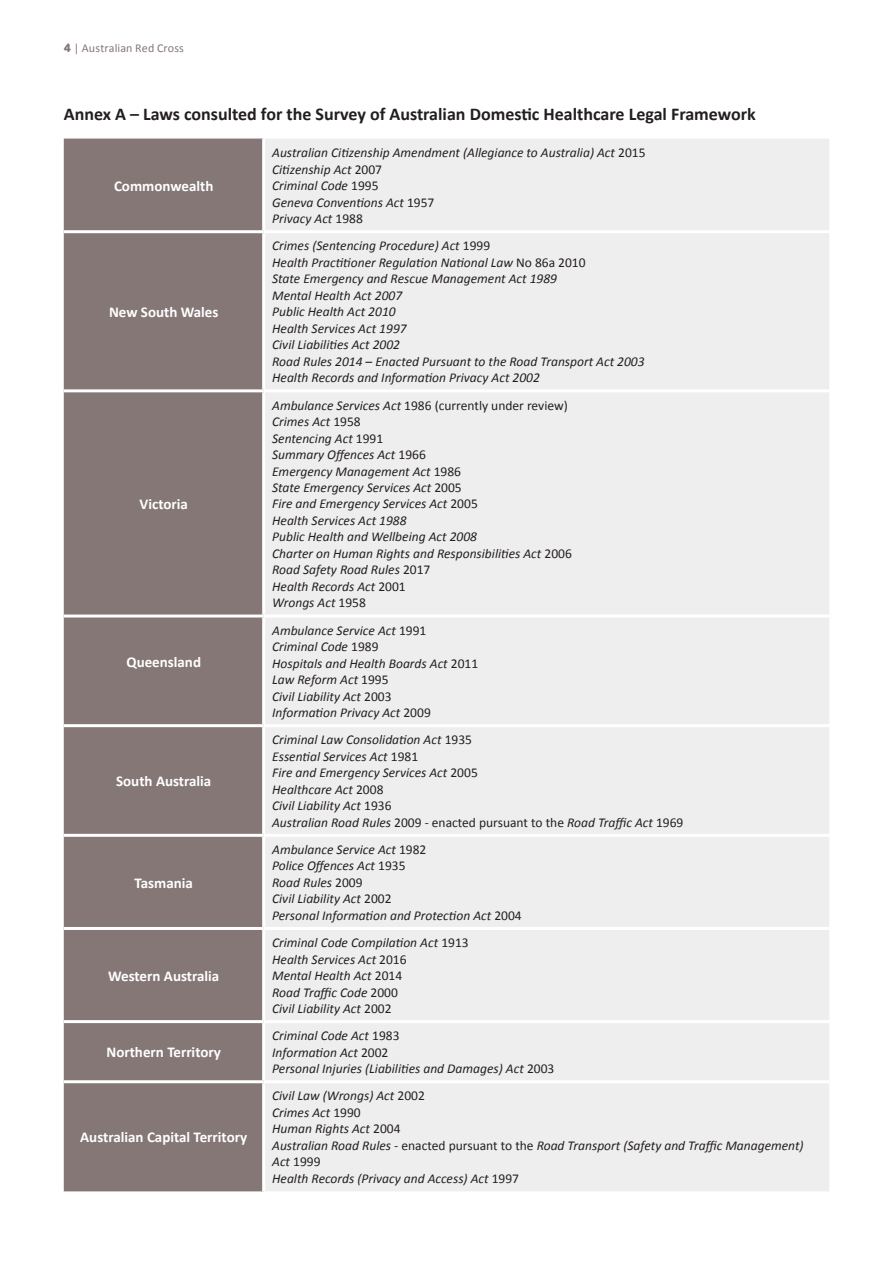
<style>
.page{position:relative;width:893px;height:1263px;background:#fff}
.page>*{position:absolute;margin:0;border:0;box-sizing:border-box;transform-origin:0 0}
.t1{font:700 18px "Calibri";color:#231f20}
.t2{font:700 15px "Calibri";color:#fff}
.t3{font:italic 13.5px/16.5px "Calibri";color:#231f20}
.t4{font:12px "Calibri";letter-spacing:.01em;color:#847776}
.s1{font-family:"AG Book Rounded";font-weight:700}
.s2{font-style:normal}
</style>
<div class="page">
<div style="left:64px;top:139px;width:198px;height:1052px;background:#847776"></div>
<div style="left:265px;top:139px;width:564px;height:1052px;background:#efeeee"></div>
<hr style="left:64px;top:230px;width:200px;height:3px;background:#fff">
<hr style="left:264px;top:230px;width:565px;height:3px;background:#fff">
<hr style="left:64px;top:389px;width:200px;height:3px;background:#fff">
<hr style="left:264px;top:389px;width:565px;height:3px;background:#fff">
<hr style="left:64px;top:614px;width:200px;height:3px;background:#fff">
<hr style="left:264px;top:614px;width:565px;height:3px;background:#fff">
<hr style="left:64px;top:724px;width:200px;height:3px;background:#fff">
<hr style="left:264px;top:724px;width:565px;height:3px;background:#fff">
<hr style="left:64px;top:834px;width:200px;height:3px;background:#fff">
<hr style="left:264px;top:834px;width:565px;height:3px;background:#fff">
<hr style="left:64px;top:927px;width:200px;height:3px;background:#fff">
<hr style="left:264px;top:927px;width:565px;height:3px;background:#fff">
<hr style="left:64px;top:1020px;width:200px;height:3px;background:#fff">
<hr style="left:264px;top:1020px;width:565px;height:3px;background:#fff">
<hr style="left:64px;top:1080px;width:200px;height:3px;background:#fff">
<hr style="left:264px;top:1080px;width:565px;height:3px;background:#fff">
<p class="t4" style="left:64px;top:40px;width:122px"><span class="s1">4</span> | Australian Red Cross</p>
<h1 class="t1" style="left:64px;top:102px;width:693px">Annex A – Laws consulted for the Survey of Australian Domestic Healthcare Legal Framework</h1>
<p class="t2" style="left:114px;top:176px;width:101px">Commonwealth</p>
<p class="t2" style="left:109px;top:302px;width:111px">New South Wales</p>
<p class="t2" style="left:140px;top:494px;width:50px">Victoria</p>
<p class="t2" style="left:126px;top:653px;width:76px">Queensland</p>
<p class="t2" style="left:116px;top:771px;width:97px">South Australia</p>
<p class="t2" style="left:135px;top:873px;width:60px">Tasmania</p>
<p class="t2" style="left:108px;top:966px;width:113px">Western Australia</p>
<p class="t2" style="left:106px;top:1043px;width:116px">Northern Territory</p>
<p class="t2" style="left:80px;top:1127px;width:169px">Australian Capital Territory</p>
<p class="t3" style="left:272px;top:144px;width:375px">Australian Citizenship Amendment (Allegiance to Australia) Act <span class="s2">2015<br></span>Citizenship Act <span class="s2">2007<br></span>Criminal Code <span class="s2">1995<br></span>Geneva Conventions Act <span class="s2">1957<br></span>Privacy Act <span class="s2">1988</span></p>
<p class="t3" style="left:272px;top:237px;width:374px">Crimes (Sentencing Procedure) Act <span class="s2">1999<br></span>Health Practitioner Regulation National Law <span class="s2">No 86a 2010<br></span>State Emergency and Rescue Management Act 1989<br>Mental Health Act 2007<br>Public Health Act 2010<br>Health Services Act 1997<br>Civil Liabilities Act 2002<br>Road Rules 2014 – Enacted Pursuant to the Road Transport Act 2003<br>Health Records and Information Privacy Act 2002</p>
<p class="t3" style="left:272px;top:396px;width:301px">Ambulance Services Act <span class="s2">1986 (currently under review)<br></span>Crimes Act <span class="s2">1958<br></span>Sentencing Act <span class="s2">1991<br></span>Summary Offences Act <span class="s2">1966<br></span>Emergency Management Act <span class="s2">1986<br></span>State Emergency Services Act <span class="s2">2005<br></span>Fire and Emergency Services Act <span class="s2">2005<br></span>Health Services Act 1988<br>Public Health and Wellbeing Act 2008<br>Charter on Human Rights and Responsibilities Act <span class="s2">2006<br></span>Road Safety Road Rules <span class="s2">2017<br></span>Health Records Act <span class="s2">2001<br></span>Wrongs Act <span class="s2">1958</span></p>
<p class="t3" style="left:272px;top:621px;width:208px">Ambulance Service Act <span class="s2">1991<br></span>Criminal Code <span class="s2">1989<br></span>Hospitals and Health Boards Act <span class="s2">2011<br></span>Law Reform Act <span class="s2">1995<br></span>Civil Liability Act <span class="s2">2003<br></span>Information Privacy Act <span class="s2">2009</span></p>
<p class="t3" style="left:272px;top:731px;width:413px">Criminal Law Consolidation Act <span class="s2">1935<br></span>Essential Services Act <span class="s2">1981<br></span>Fire and Emergency Services Act <span class="s2">2005<br></span>Healthcare Act <span class="s2">2008<br></span>Civil Liability Act <span class="s2">1936<br></span>Australian Road Rules <span class="s2">2009 - enacted pursuant to the</span> Road Traffic Act <span class="s2">1969</span></p>
<p class="t3" style="left:272px;top:841px;width:251px">Ambulance Service Act <span class="s2">1982<br></span>Police Offences Act <span class="s2">1935<br></span>Road Rules <span class="s2">2009<br></span>Civil Liability Act <span class="s2">2002<br></span>Personal Information and Protection Act <span class="s2">2004</span></p>
<p class="t3" style="left:272px;top:934px;width:198px">Criminal Code Compilation Act <span class="s2">1913<br></span>Health Services Act <span class="s2">2016<br></span>Mental Health Act <span class="s2">2014<br></span>Road Traffic Code <span class="s2">2000<br></span>Civil Liability Act <span class="s2">2002</span></p>
<p class="t3" style="left:272px;top:1027px;width:284px">Criminal Code Act <span class="s2">1983<br></span>Information Act <span class="s2">2002<br></span>Personal Injuries (Liabilities and Damages) Act <span class="s2">2003</span></p>
<p class="t3" style="left:272px;top:1087px;width:533px">Civil Law (Wrongs) Act <span class="s2">2002<br></span>Crimes Act <span class="s2">1990<br></span>Human Rights Act <span class="s2">2004<br></span>Australian Road Rules - <span class="s2">enacted pursuant to the</span> Road Transport (Safety and Traffic Management)<br>Act <span class="s2">1999<br></span>Health Records (Privacy and Access) Act <span class="s2">1997</span></p>
</div>
